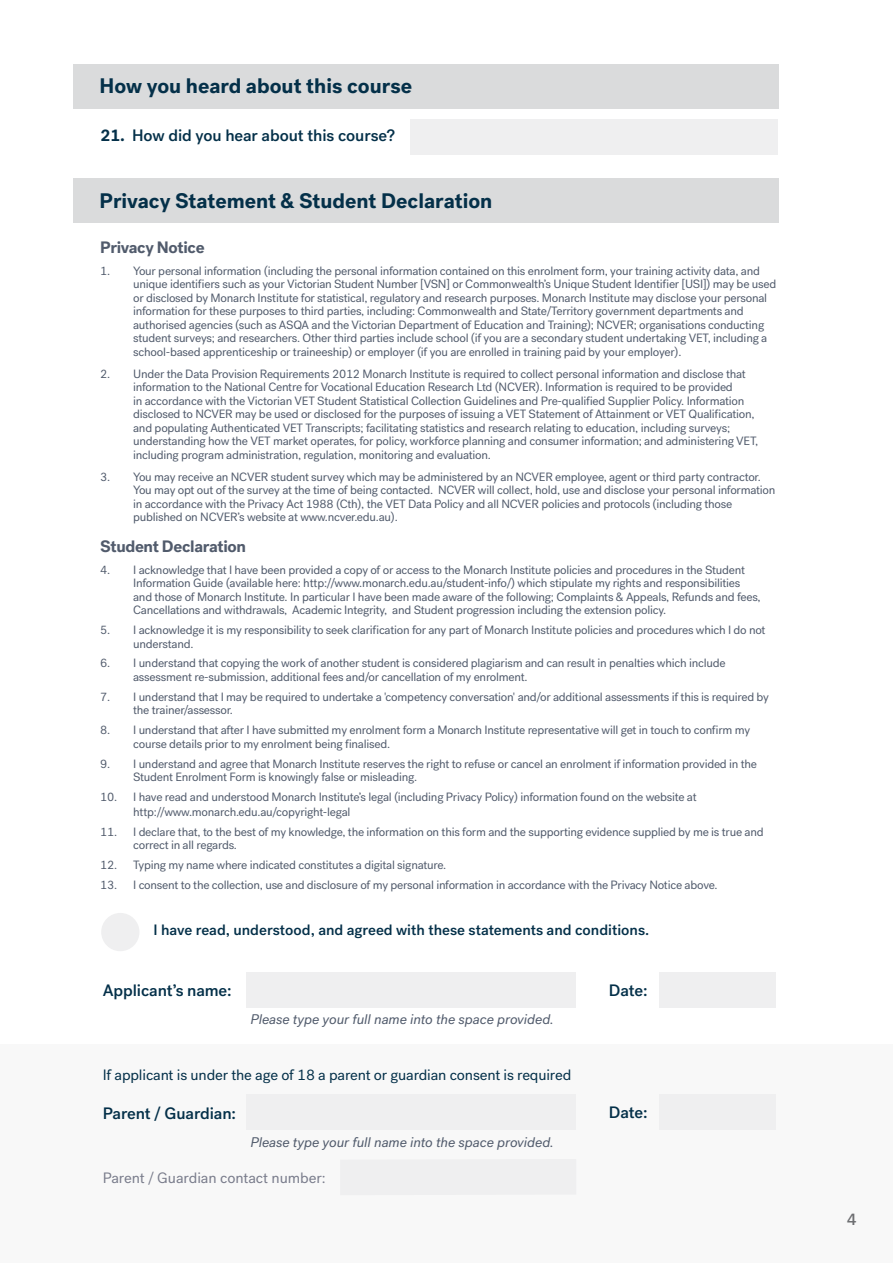
<style>
.page{position:relative;width:893px;height:1263px;background:#fff}
.page>*{position:absolute;margin:0;border:0;box-sizing:border-box;transform-origin:0 0}
.t1{font:700 21px "Post Grotesk";color:#043049}
.t2{font:500 16.5px "Post Grotesk";letter-spacing:-.005em;color:#043049}
.t3{font:700 16.5px "Post Grotesk";letter-spacing:-.02em;color:#515b6c}
.t4{font:500 16.5px "Post Grotesk";color:#6d6e71}
.t5{font:500 15px "Post Grotesk";color:#043049}
.t6{font:15px "Post Grotesk";letter-spacing:-.01em;color:#043049}
.t7{font:15px "Post Grotesk";letter-spacing:-.005em;color:#7a7d8c}
.t8{font:italic 13.95px "Post Grotesk";letter-spacing:-.005em;color:#515b6c}
.t9{font:12px/13.5px "Post Grotesk";letter-spacing:-.02em;color:#515b6c}
.s1{font-weight:700}
</style>
<div class="page">
<div style="left:0;top:1044px;width:893px;height:219px;background:#f8f8f8"></div>
<div style="left:73px;top:178px;width:705px;height:44px;background:#dadbdc"></div>
<div style="left:73px;top:64px;width:705px;height:44px;background:#dadbdc"></div>
<div style="left:410px;top:119px;width:367px;height:36px;background:#efeff0"></div>
<div style="left:247px;top:972px;width:329px;height:35px;background:#efeff0"></div>
<div style="left:659px;top:972px;width:117px;height:35px;background:#efeff0"></div>
<div style="left:247px;top:1094px;width:329px;height:36px;background:#efeff0"></div>
<div style="left:659px;top:1094px;width:117px;height:36px;background:#efeff0"></div>
<div style="left:101px;top:913px;width:38px;height:38px;background:#efeff0;border-radius:50%"></div>
<h1 class="t1" style="left:99px;top:72px;width:314px">How you heard about this course</h1>
<h2 class="t2" style="left:101px;top:126px;width:296px"><span class="s1">21.</span> How did you hear about this course?</h2>
<h1 class="t1" style="left:99px;top:187px;width:394px">Privacy Statement &amp; Student Declaration</h1>
<h2 class="t3" style="left:100px;top:237px;width:106px">Privacy Notice</h2>
<p class="t9" style="left:133px;top:264px;width:645px;text-indent:-33px">1. Your personal information (including the personal information contained on this enrolment form, your training activity data, and unique identifiers such as your Victorian Student Number [VSN] or Commonwealth’s Unique Student Identifier [USI]) may be used or disclosed by Monarch Institute for statistical, regulatory and research purposes. Monarch Institute may disclose your personal information for these purposes to third parties, including: Commonwealth and State/Territory government departments and authorised agencies (such as ASQA and the Victorian Department of Education and Training); NCVER; organisations conducting student surveys; and researchers. Other third parties include school (if you are a secondary student undertaking VET, including a school-based apprenticeship or traineeship) or employer (if you are enrolled in training paid by your employer).</p>
<p class="t9" style="left:133px;top:367px;width:627px;text-indent:-33px">2. Under the Data Provision Requirements 2012 Monarch Institute is required to collect personal information and disclose that information to the National Centre for Vocational Education Research Ltd (NCVER). Information is required to be provided<br>in accordance with the Victorian VET Student Statistical Collection Guidelines and Pre-qualified Supplier Policy. Information disclosed to NCVER may be used or disclosed for the purposes of issuing a VET Statement of Attainment or VET Qualification, and populating Authenticated VET Transcripts; facilitating statistics and research relating to education, including surveys; understanding how the VET market operates, for policy, workforce planning and consumer information; and administering VET, including program administration, regulation, monitoring and evaluation.</p>
<p class="t9" style="left:133px;top:470px;width:644px;text-indent:-33px">3. You may receive an NCVER student survey which may be administered by an NCVER employee, agent or third party contractor.<br>You may opt out of the survey at the time of being contacted. NCVER will collect, hold, use and disclose your personal information in accordance with the Privacy Act 1988 (Cth), the VET Data Policy and all NCVER policies and protocols (including those published on NCVER’s website at www.ncver.edu.au).</p>
<h2 class="t3" style="left:100px;top:536px;width:148px">Student Declaration</h2>
<p class="t9" style="left:133px;top:563px;width:629px;text-indent:-33px">4. I acknowledge that I have been provided a copy of or access to the Monarch Institute policies and procedures in the Student Information Guide (available here: http://www.monarch.edu.au/student-info/) which stipulate my rights and responsibilities and those of Monarch Institute. In particular I have been made aware of the following; Complaints &amp; Appeals, Refunds and fees, Cancellations and withdrawals, Academic Integrity, and Student progression including the extension policy.</p>
<p class="t9" style="left:133px;top:623px;width:634px;text-indent:-33px">5. I acknowledge it is my responsibility to seek clarification for any part of Monarch Institute policies and procedures which I do not understand.</p>
<p class="t9" style="left:133px;top:657px;width:594px;text-indent:-33px">6. I understand that copying the work of another student is considered plagiarism and can result in penalties which include assessment re-submission, additional fees and/or cancellation of my enrolment.</p>
<p class="t9" style="left:133px;top:690px;width:637px;text-indent:-33px">7. I understand that I may be required to undertake a 'competency conversation' and/or additional assessments if this is required by the trainer/assessor.</p>
<p class="t9" style="left:133px;top:723px;width:619px;text-indent:-33px">8. I understand that after I have submitted my enrolment form a Monarch Institute representative will get in touch to confirm my course details prior to my enrolment being finalised.</p>
<p class="t9" style="left:133px;top:757px;width:625px;text-indent:-33px">9. I understand and agree that Monarch Institute reserves the right to refuse or cancel an enrolment if information provided in the<br>Student Enrolment Form is knowingly false or misleading.</p>
<p class="t9" style="left:133px;top:789px;width:565px;line-height:15px;text-indent:-33px">10. I have read and understood Monarch Institute’s legal (including Privacy Policy) information found on the website at http://www.monarch.edu.au/copyright-legal</p>
<p class="t9" style="left:133px;top:825px;width:632px;text-indent:-33px">11. I declare that, to the best of my knowledge, the information on this form and the supporting evidence supplied by me is true and correct in all regards.</p>
<p class="t9" style="left:100px;top:858px;width:348px">12. Typing my name where indicated constitutes a digital signature.</p>
<p class="t9" style="left:100px;top:878px;width:619px">13. I consent to the collection, use and disclosure of my personal information in accordance with the Privacy Notice above.</p>
<p class="t5" style="left:153px;top:921px;width:497px">I have read, understood, and agreed with these statements and conditions.</p>
<h2 class="t2" style="left:103px;top:980px;width:131px">Applicant’s name:</h2>
<p class="t8" style="left:250px;top:1011px;width:305px">Please type your full name into the space provided.</p>
<p class="t6" style="left:103px;top:1066px;width:470px">If applicant is under the age of 18 a parent or guardian consent is required</p>
<h2 class="t2" style="left:103px;top:1103px;width:135px">Parent / Guardian:</h2>
<p class="t8" style="left:250px;top:1134px;width:305px">Please type your full name into the space provided.</p>
<p class="t7" style="left:103px;top:1169px;width:225px">Parent / Guardian contact number:</p>
<h2 class="t2" style="left:609px;top:980px;width:40px">Date:</h2>
<h2 class="t2" style="left:609px;top:1103px;width:40px">Date:</h2>
<h2 class="t4" style="left:847px;top:1209px;width:11px">4</h2>
</div>
